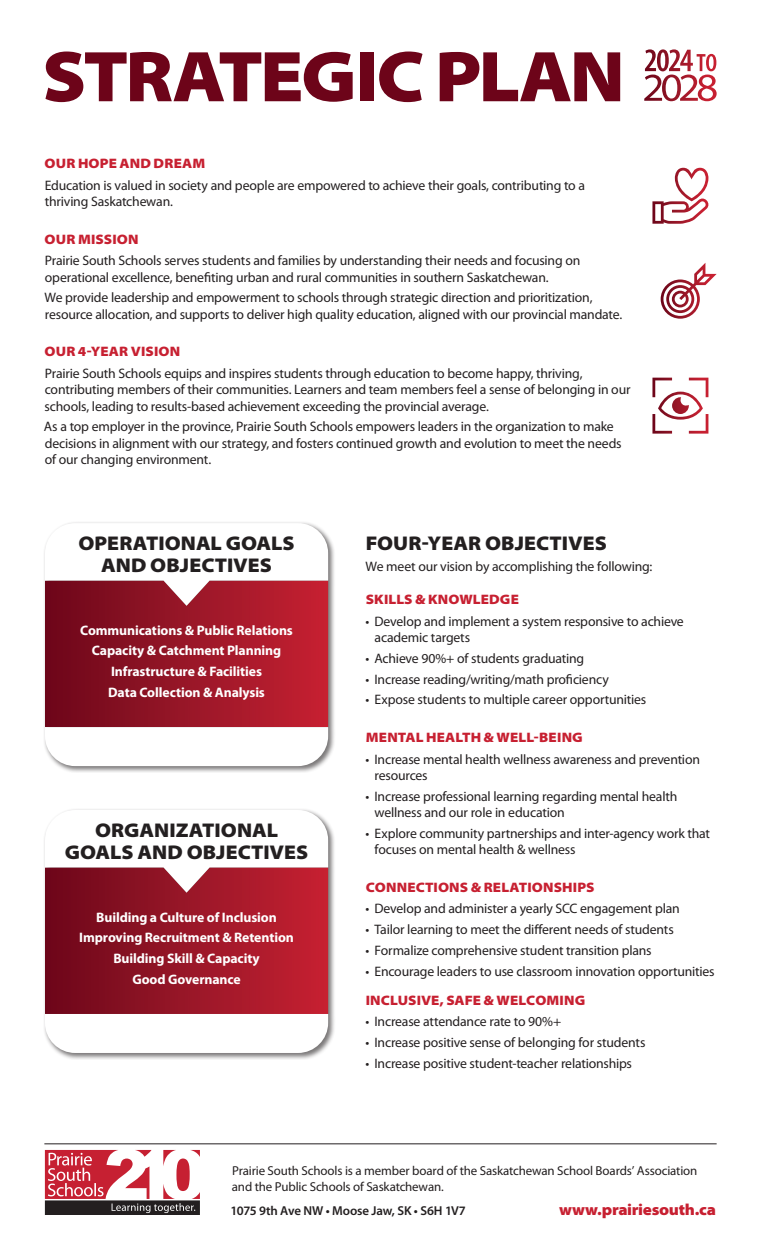
<style>
.page{position:relative;width:765px;height:1260px;background:#fff}
.page>*{position:absolute;margin:0;border:0;box-sizing:border-box;transform-origin:0 0}
.t1{font:900 semi-expanded 72.5px "Myriad Pro";letter-spacing:-.04em;color:#6d0419}
.Subhead1{font:900 semi-expanded 19.88px/21.9px "Myriad Pro";color:#231f20;text-align:center}
.subhead{font:900 semi-expanded 15.88px "Myriad Pro";letter-spacing:-.02em;color:#c72031}
.body{font:13.75px/16.2px "Myriad Pro";letter-spacing:-.015em;color:#231f20}
.body-2{font:700 13.75px "Myriad Pro";letter-spacing:-.01em;color:#fff}
.subhead-2{font:900 semi-expanded 13.75px "Myriad Pro";letter-spacing:.01em;color:#c72031}
.body-3{font:12.88px/15.5px "Myriad Pro";letter-spacing:-.01em;color:#231f20}
.subhead-3{font:600 12.88px "Myriad Pro";letter-spacing:-.01em;color:#231f20}
</style>
<div class="page">
<svg style="left:45px;top:1150px;width:155px;height:65px"></svg>
<svg style="left:644px;top:49px;width:73px;height:52px"></svg>
<svg style="left:661px;top:263px;width:56px;height:56px"></svg>
<svg style="left:652px;top:168px;width:57px;height:56px"></svg>
<svg style="left:652px;top:378px;width:56px;height:56px"></svg>
<hr style="left:44px;top:1143px;width:673px;height:1px;background:#231f20">
<div style="left:43px;top:521px;width:292px;height:252px;background:#231f20;opacity:.6"></div>
<svg style="left:45px;top:606px;width:283px;height:121px;background:#981426"></svg>
<svg style="left:45px;top:727px;width:283px;height:39px"></svg>
<svg style="left:45px;top:523px;width:283px;height:83px"></svg>
<div style="left:43px;top:808px;width:292px;height:252px;background:#231f20;opacity:.6"></div>
<svg style="left:45px;top:893px;width:283px;height:121px;background:#981426"></svg>
<svg style="left:45px;top:1014px;width:283px;height:39px"></svg>
<svg style="left:45px;top:810px;width:283px;height:83px"></svg>
<p class="t1" style="left:42px;top:35px;width:584px">STRATEGIC PLAN</p>
<p class="subhead-2" style="left:45px;top:155px;width:162px">OUR HOPE AND DREAM</p>
<p class="body" style="left:45px;top:177px;width:542px">Education is valued in society and people are empowered to achieve their goals, contributing to a thriving Saskatchewan.</p>
<p class="subhead-2" style="left:45px;top:231px;width:96px">OUR MISSION</p>
<p class="body" style="left:45px;top:252px;width:537px">Prairie South Schools serves students and families by understanding their needs and focusing on operational excellence, benefiting urban and rural communities in southern Saskatchewan.</p>
<p class="body" style="left:45px;top:289px;width:579px">We provide leadership and empowerment to schools through strategic direction and prioritization, resource allocation, and supports to deliver high quality education, aligned with our provincial mandate.</p>
<p class="subhead-2" style="left:45px;top:344px;width:137px">OUR 4-YEAR VISION</p>
<p class="body" style="left:45px;top:365px;width:587px">Prairie South Schools equips and inspires students through education to become happy, thriving, contributing members of their communities. Learners and team members feel a sense of belonging in our schools, leading to results-based achievement exceeding the provincial average.</p>
<p class="body" style="left:44px;top:418px;width:579px">As a top employer in the province, Prairie South Schools empowers leaders in the organization to make decisions in alignment with our strategy, and fosters continued growth and evolution to meet the needs of our changing environment.</p>
<p class="Subhead1" style="left:78px;top:533px;width:218px">OPERATIONAL GOALS<br>AND OBJECTIVES</p>
<p class="body-2" style="left:80px;top:621px;width:214px">Communications &amp; Public Relations</p>
<p class="body-2" style="left:92px;top:642px;width:191px">Capacity &amp; Catchment Planning</p>
<p class="body-2" style="left:111px;top:663px;width:152px">Infrastructure &amp; Facilities</p>
<p class="body-2" style="left:108px;top:683px;width:158px">Data Collection &amp; Analysis</p>
<p class="Subhead1" style="left:65px;top:820px;width:245px">ORGANIZATIONAL<br>GOALS AND OBJECTIVES</p>
<p class="body-2" style="left:96px;top:908px;width:182px">Building a Culture of Inclusion</p>
<p class="body-2" style="left:79px;top:929px;width:216px">Improving Recruitment &amp; Retention</p>
<p class="body-2" style="left:113px;top:949px;width:148px">Building Skill &amp; Capacity</p>
<p class="body-2" style="left:132px;top:970px;width:110px">Good Governance</p>
<p class="Subhead1" style="left:366px;top:533px;width:243px">FOUR-YEAR OBJECTIVES</p>
<p class="body" style="left:366px;top:558px;width:288px">We meet our vision by accomplishing the following:</p>
<p class="subhead-2" style="left:366px;top:591px;width:155px">SKILLS &amp; KNOWLEDGE</p>
<p class="body" style="left:375px;top:613px;width:311px;text-indent:-9px">• Develop and implement a system responsive to achieve academic targets</p>
<p class="body" style="left:366px;top:650px;width:220px">• Achieve 90%+ of students graduating</p>
<p class="body" style="left:366px;top:671px;width:245px">• Increase reading/writing/math proficiency</p>
<p class="body" style="left:366px;top:691px;width:282px">• Expose students to multiple career opportunities</p>
<p class="subhead-2" style="left:366px;top:729px;width:219px">MENTAL HEALTH &amp; WELL-BEING</p>
<p class="body" style="left:375px;top:751px;width:327px;text-indent:-9px">• Increase mental health wellness awareness and prevention resources</p>
<p class="body" style="left:375px;top:788px;width:304px;text-indent:-9px">• Increase professional learning regarding mental health wellness and our role in education</p>
<p class="body" style="left:375px;top:825px;width:337px;text-indent:-9px">• Explore community partnerships and inter-agency work that focuses on mental health &amp; wellness</p>
<p class="subhead-2" style="left:366px;top:879px;width:230px">CONNECTIONS &amp; RELATIONSHIPS</p>
<p class="body" style="left:366px;top:901px;width:316px">• Develop and administer a yearly SCC engagement plan</p>
<p class="body" style="left:366px;top:921px;width:310px">• Tailor learning to meet the different needs of students</p>
<p class="body" style="left:366px;top:942px;width:288px">• Formalize comprehensive student transition plans</p>
<p class="body" style="left:366px;top:963px;width:351px">• Encourage leaders to use classroom innovation opportunities</p>
<p class="subhead-2" style="left:366px;top:993px;width:221px">INCLUSIVE, SAFE &amp; WELCOMING</p>
<p class="body" style="left:366px;top:1013px;width:197px">• Increase attendance rate to 90%+</p>
<p class="body" style="left:366px;top:1034px;width:281px">• Increase positive sense of belonging for students</p>
<p class="body" style="left:366px;top:1055px;width:268px">• Increase positive student-teacher relationships</p>
<p class="body-3" style="left:232px;top:1163px;width:467px">Prairie South Schools is a member board of the Saskatchewan School Boards’ Association and the Public Schools of Saskatchewan.</p>
<p class="subhead-3" style="left:231px;top:1202px;width:237px">1075 9th Ave NW • Moose Jaw, SK • S6H 1V7</p>
<p class="subhead" style="left:559px;top:1201px;width:158px">www.prairiesouth.ca</p>
</div>
